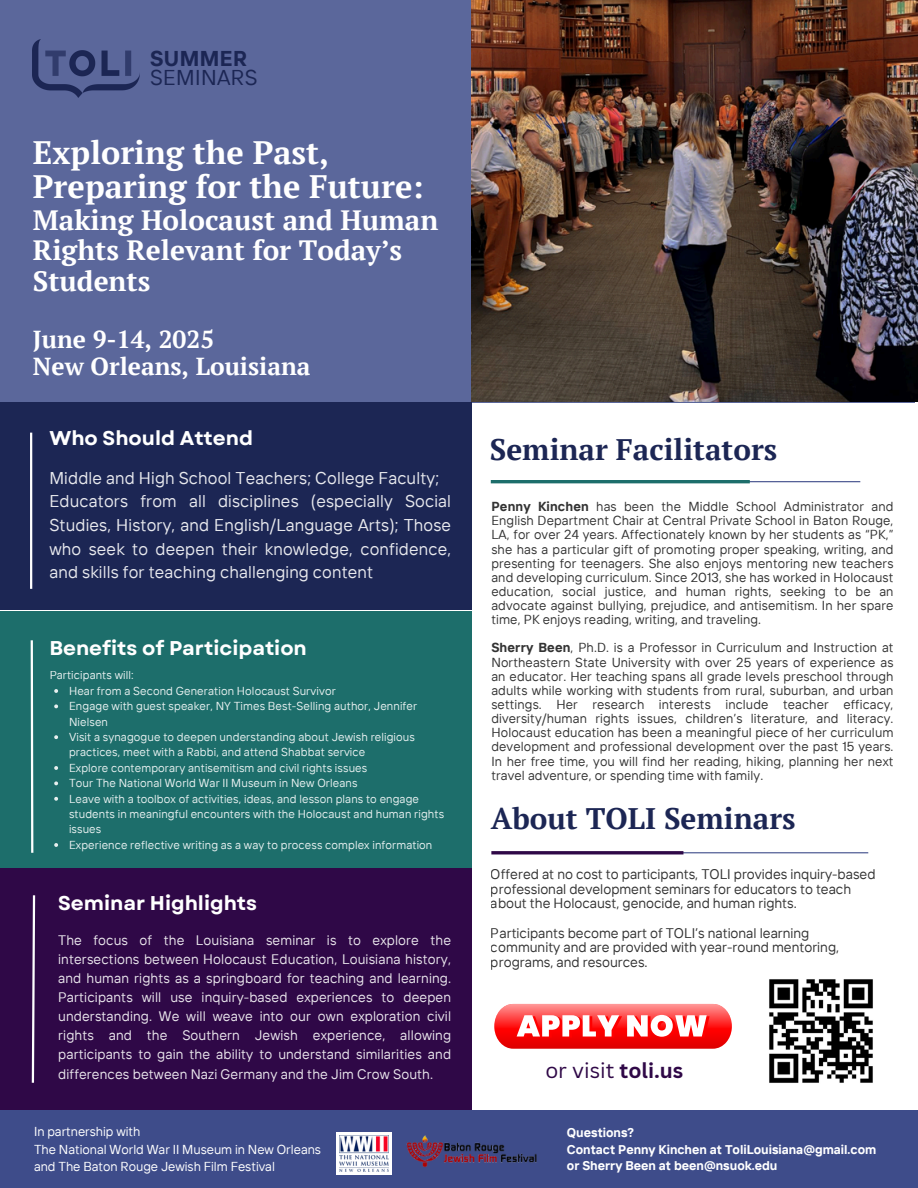
<style>
.page{position:relative;width:918px;height:1188px;background:#fff}
.page>*{position:absolute;margin:0;border:0;box-sizing:border-box;transform-origin:0 0}
.t1{font:700 32.4px/34.8px "PT Serif";color:#fff}
.t2{font:700 29.7px "PT Serif";color:#1c2654}
.t3{font:700 27.9px/30.3px "PT Serif";color:#fff}
.t4{font:700 24.6px/27px "PT Serif";color:#fff}
.t5{font:21.45px "TT Interphases";letter-spacing:.02em;color:#1c2654}
.t6{font:700 21.45px "TT Interphases";letter-spacing:.02em;color:#1c2654}
.t7{font:21px "Canva Sans";color:#2f0847}
.t8{font:700 19.95px "Garet";color:#fff}
.t9{font:16.95px/23.7px "TT Interphases";letter-spacing:.01em;color:#fff}
.t10{font:13.95px/14.7px "TT Interphases";color:#000}
.t11{font:13.8px/19.2px "TT Interphases";letter-spacing:.01em;color:#fff;text-align:justify}
.t12{font:13.05px/14.1px "TT Interphases";letter-spacing:.01em;color:#000;text-align:justify}
.t13{font:12.9px/17.9px "TT Interphases";color:#fff}
.t14{font:700 12.6px "TT Interphases";color:#fff}
.t15{font:11.55px/15.5px "TT Interphases";letter-spacing:.01em;color:#fff}
.s1{font-weight:700}
</style>
<div class="page">
<div style="left:0;top:0;width:914px;height:402px;background:#5b679b"></div>
<div style="left:0;top:402px;width:472px;height:208px;background:#1c2654"></div>
<div style="left:0;top:611px;width:471px;height:256px;background:#1d6e6b"></div>
<div style="left:0;top:1110px;width:918px;height:78px;background:#3e4c8a"></div>
<div style="left:0;top:868px;width:472px;height:242px;background:#2f0847"></div>
<hr style="left:30px;top:433px;width:2px;height:156px;background:#fff">
<svg style="left:30px;top:640px;width:4px;height:213px"></svg>
<svg style="left:31px;top:895px;width:5px;height:188px"></svg>
<hr style="left:527px;top:481px;width:333px;height:1px;background:#3e4c8a">
<hr style="left:499px;top:852px;width:369px;height:1px;background:#3e4c8a">
<hr style="left:491px;top:480px;width:259px;height:3px;background:#1d6e6b">
<hr style="left:491px;top:851px;width:192px;height:3px;background:#2f0847">
<img style="left:32px;top:39px;width:107px;height:59px">
<svg style="left:494px;top:1003px;width:238px;height:46px"></svg>
<svg style="left:337px;top:1133px;width:55px;height:42px"></svg>
<img style="left:340px;top:1136px;width:48px;height:36px">
<img style="left:472px;top:0;width:446px;height:401px">
<img style="left:769px;top:979px;width:104px;height:104px">
<img style="left:406px;top:1135px;width:131px;height:32px">
<svg style="left:54px;top:689px;width:4px;height:4px"></svg>
<svg style="left:54px;top:704px;width:4px;height:4px"></svg>
<svg style="left:54px;top:735px;width:4px;height:4px"></svg>
<svg style="left:54px;top:766px;width:4px;height:4px"></svg>
<svg style="left:54px;top:781px;width:4px;height:4px"></svg>
<svg style="left:54px;top:797px;width:4px;height:4px"></svg>
<svg style="left:54px;top:843px;width:4px;height:4px"></svg>
<p class="t6" style="left:150px;top:44px;width:99px">SUMMER</p>
<h3 class="t5" style="left:150px;top:63px;width:109px">SEMINARS</h3>
<h4 class="t1" style="left:33px;top:134px;width:392px">Exploring the Past,<br>Preparing for the Future:</h4>
<h4 class="t3" style="left:33px;top:204px;width:407px">Making Holocaust and Human<br>Rights Relevant for Today’s<br>Students</h4>
<h1 class="t4" style="left:33px;top:325px;width:279px">June 9-14, 2025<br>New Orleans, Louisiana</h1>
<p class="t8" style="left:49px;top:424px;width:205px">Who Should Attend</p>
<p class="t9" style="left:49px;top:466px;width:403px">Middle and High School Teachers; College Faculty; Educators from all disciplines (especially Social Studies, History, and English/Language Arts); Those who seek to deepen their knowledge, confidence, and skills for teaching challenging content</p>
<h2 class="t8" style="left:49px;top:634px;width:259px">Benefits of Participation</h2>
<p class="t15" style="left:69px;top:667px;width:377px;text-indent:-20px">Participants will:<br>Hear from a Second Generation Holocaust Survivor<br>Engage with guest speaker, NY Times Best-Selling author, Jennifer Nielsen<br>Visit a synagogue to deepen understanding about Jewish religious practices, meet with a Rabbi, and attend Shabbat service<br>Explore contemporary antisemitism and civil rights issues<br>Tour The National World War II Museum in New Orleans<br>Leave with a toolbox of activities, ideas, and lesson plans to engage students in meaningful encounters with the Holocaust and human rights issues<br>Experience reflective writing as a way to process complex information</p>
<p class="t8" style="left:58px;top:889px;width:200px">Seminar Highlights</p>
<p class="t11" style="left:58px;top:930px;width:394px">The focus of the Louisiana seminar is to explore the intersections between Holocaust Education, Louisiana history, and human rights as a springboard for teaching and learning.<br>Participants will use inquiry-based experiences to deepen understanding. We will weave into our own exploration civil rights and the Southern Jewish experience, allowing participants to gain the ability to understand similarities and differences between Nazi Germany and the Jim Crow South.</p>
<p class="t13" style="left:34px;top:1122px;width:108px">In partnership with</p>
<h5 class="t13" style="left:34px;top:1140px;width:289px">The National World War II Museum in New Orleans and The Baton Rouge Jewish Film Festival</h5>
<p class="t2" style="left:490px;top:429px;width:289px">Seminar Facilitators</p>
<p class="t12" style="left:491px;top:499px;width:404px"><span class="s1">Penny Kinchen</span> has been the Middle School Administrator and English Department Chair at Central Private School in Baton Rouge, LA, for over 24 years. Affectionately known by her students as “PK,” she has a particular gift of promoting proper speaking, writing, and presenting for teenagers. She also enjoys mentoring new teachers and developing curriculum. Since 2013, she has worked in Holocaust education, social justice, and human rights, seeking to be an advocate against bullying, prejudice, and antisemitism. In her spare time, PK enjoys reading, writing, and traveling.</p>
<p class="t12" style="left:491px;top:641px;width:404px"><span class="s1">Sherry Been</span>, Ph.D. is a Professor in Curriculum and Instruction at Northeastern State University with over 25 years of experience as an educator. Her teaching spans all grade levels preschool through adults while working with students from rural, suburban, and urban settings. Her research interests include teacher efficacy, diversity/human rights issues, children’s literature, and literacy.<br>Holocaust education has been a meaningful piece of her curriculum development and professional development over the past 15 years.<br>In her free time, you will find her reading, hiking, planning her next travel adventure, or spending time with family.</p>
<p class="t2" style="left:491px;top:798px;width:306px">About TOLI Seminars</p>
<p class="t10" style="left:491px;top:867px;width:386px">Offered at no cost to participants, TOLI provides inquiry-based professional development seminars for educators to teach about the Holocaust, genocide, and human rights.</p>
<p class="t10" style="left:491px;top:925px;width:350px">Participants become part of TOLI’s national learning community and are provided with year-round mentoring, programs, and resources.</p>
<p class="t7" style="left:545px;top:1055px;width:140px">or visit <span class="s1">toli.us</span></p>
<h5 class="t14" style="left:567px;top:1124px;width:69px">Questions?</h5>
<p class="t14" style="left:567px;top:1141px;width:311px">Contact Penny Kinchen at ToliLouisiana@gmail.com</p>
<p class="t14" style="left:567px;top:1158px;width:212px">or Sherry Been at been@nsuok.edu</p>
</div>
